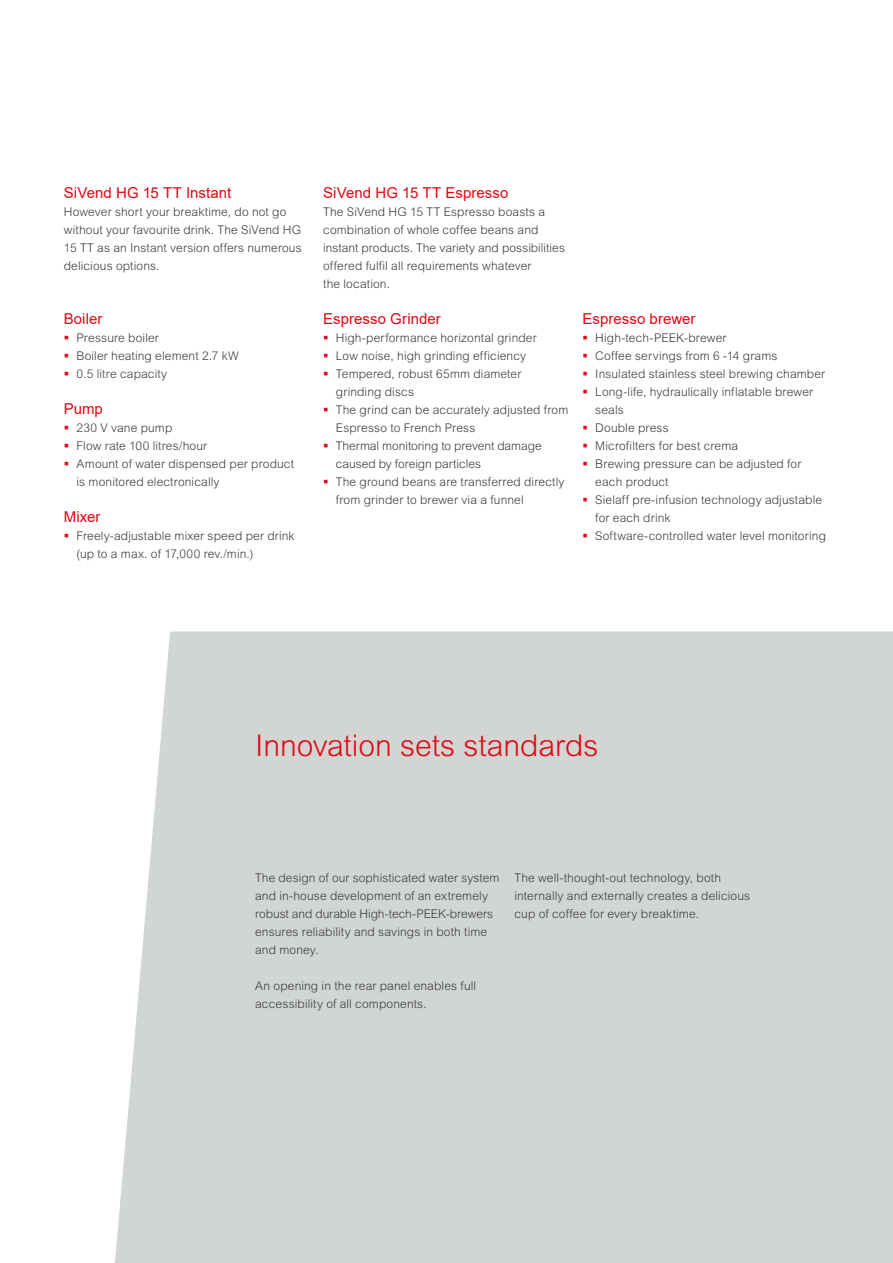
<style>
.page{position:relative;width:893px;height:1263px;background:#fff}
.page>*{position:absolute;margin:0;border:0;box-sizing:border-box;transform-origin:0 0}
.t1{font:300 30px "Arial MT Pro";color:#e30613}
.t2{font:15px "Arial";letter-spacing:.005em;color:#e30613}
.t3{font:300 12px/18px "Arial MT Pro";letter-spacing:.01em;color:#3c3c3b}
</style>
<div class="page">
<div style="left:115px;top:631px;width:778px;height:632px;background:#d2d6d3"></div>
<p class="t2" style="left:64px;top:182px;width:169px">SiVend HG 15 TT Instant</p>
<p class="t3" style="left:64px;top:203px;width:240px">However short your breaktime, do not go without your favourite drink. The SiVend HG 15 TT as an Instant version offers numerous delicious options.</p>
<p class="t2" style="left:64px;top:308px;width:40px">Boiler</p>
<p class="t3" style="left:77px;top:329px;width:164px">Pressure boiler<br>Boiler heating element 2.7 kW<br>0.5 litre capacity</p>
<p class="t2" style="left:64px;top:398px;width:41px">Pump</p>
<p class="t3" style="left:77px;top:419px;width:219px">230 V vane pump<br>Flow rate 100 litres/hour<br>Amount of water dispensed per product is monitored electronically</p>
<p class="t2" style="left:64px;top:506px;width:38px">Mixer</p>
<p class="t3" style="left:77px;top:527px;width:220px">Freely-adjustable mixer speed per drink (up to a max. of 17,000 rev./min.)</p>
<p class="t2" style="left:323px;top:182px;width:187px">SiVend HG 15 TT Espresso</p>
<p class="t3" style="left:323px;top:203px;width:243px">The SiVend HG 15 TT Espresso boasts a combination of whole coffee beans and instant products. The variety and possibilities offered fulfil all requirements whatever<br>the location.</p>
<p class="t2" style="left:323px;top:308px;width:119px">Espresso Grinder</p>
<p class="t3" style="left:336px;top:329px;width:234px">High-performance horizontal grinder<br>Low noise, high grinding efficiency Tempered, robust 65mm diameter grinding discs<br>The grind can be accurately adjusted from Espresso to French Press<br>Thermal monitoring to prevent damage caused by foreign particles<br>The ground beans are transferred directly from grinder to brewer via a funnel</p>
<p class="t2" style="left:583px;top:308px;width:114px">Espresso brewer</p>
<p class="t3" style="left:595px;top:329px;width:232px">High-tech-PEEK-brewer<br>Coffee servings from 6 -14 grams<br>Insulated stainless steel brewing chamber<br>Long-life, hydraulically inflatable brewer seals<br>Double press<br>Microfilters for best crema<br>Brewing pressure can be adjusted for each product<br>Sielaff pre-infusion technology adjustable for each drink<br>Software-controlled water level monitoring</p>
<h1 class="t1" style="left:255px;top:727px;width:345px">Innovation sets standards</h1>
<p class="t3" style="left:255px;top:869px;width:246px">The design of our sophisticated water system and in-house development of an extremely robust and durable High-tech-PEEK-brewers ensures reliability and savings in both time and money.</p>
<p class="t3" style="left:255px;top:977px;width:223px">An opening in the rear panel enables full accessibility of all components.</p>
<p class="t3" style="left:514px;top:869px;width:237px">The well-thought-out technology, both internally and externally creates a delicious cup of coffee for every breaktime.</p>
</div>
